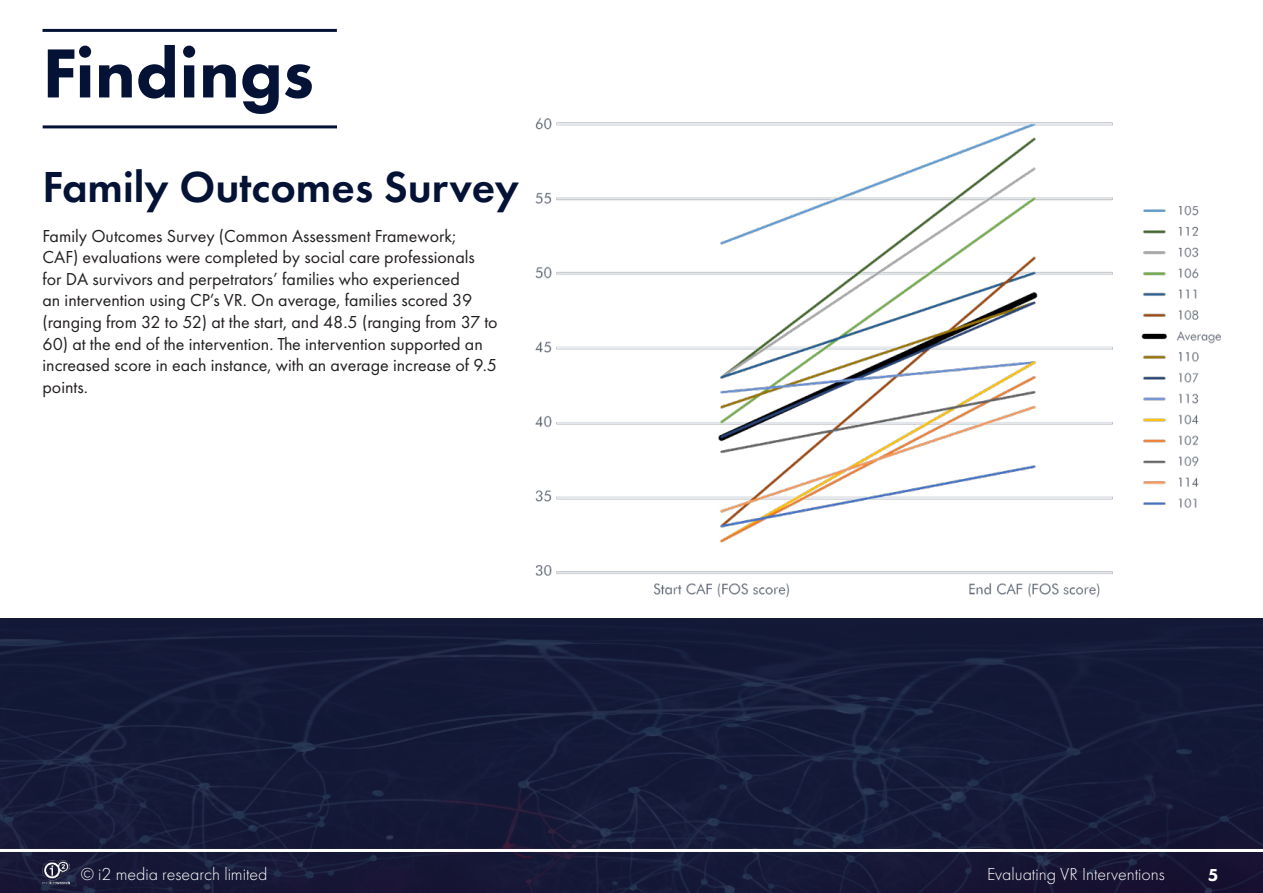
<style>
.page{position:relative;width:1263px;height:893px;background:#fff}
.page>*{position:absolute;margin:0;border:0;box-sizing:border-box;transform-origin:0 0}
.t1{font:800 72px "Futura PT";color:#041236}
.t2{font:600 45px "Futura PT";color:#041236}
.t3{font:18px/21.6px "Futura PT";color:#231f20}
.t4{font:300 18px "Futura PT";color:#fff}
.t5{font:800 18px "Futura PT";color:#fff}
</style>
<div class="page">
<svg style="left:0;top:619px;width:1263px;height:274px;background:#151a38"></svg>
<hr style="left:0;top:849px;width:1263px;height:3px;background:#fff">
<img style="left:43px;top:861px;width:27px;height:25px">
<img style="left:535px;top:118px;width:686px;height:480px">
<hr style="left:43px;top:29px;width:294px;height:3px;background:#041236">
<hr style="left:43px;top:125px;width:294px;height:3px;background:#041236">
<h1 class="t1" style="left:43px;top:44px;width:273px">Findings</h1>
<h2 class="t2" style="left:43px;top:168px;width:478px">Family Outcomes Survey</h2>
<p class="t3" style="left:43px;top:226px;width:457px">Family Outcomes Survey (Common Assessment Framework;<br>CAF) evaluations were completed by social care professionals for DA survivors and perpetrators’ families who experienced<br>an intervention using CP’s VR. On average, families scored 39 (ranging from 32 to 52) at the start, and 48.5 (ranging from 37 to</p>
<p class="t3" style="left:43px;top:334px;width:456px">60) at the end of the intervention. The intervention supported an increased score in each instance, with an average increase of 9.5 points.</p>
<p class="t4" style="left:81px;top:867px;width:188px">© i2 media research limited</p>
<p class="t5" style="left:1208px;top:868px;width:12px">5</p>
<p class="t4" style="left:987px;top:867px;width:179px">Evaluating VR Interventions</p>
</div>
